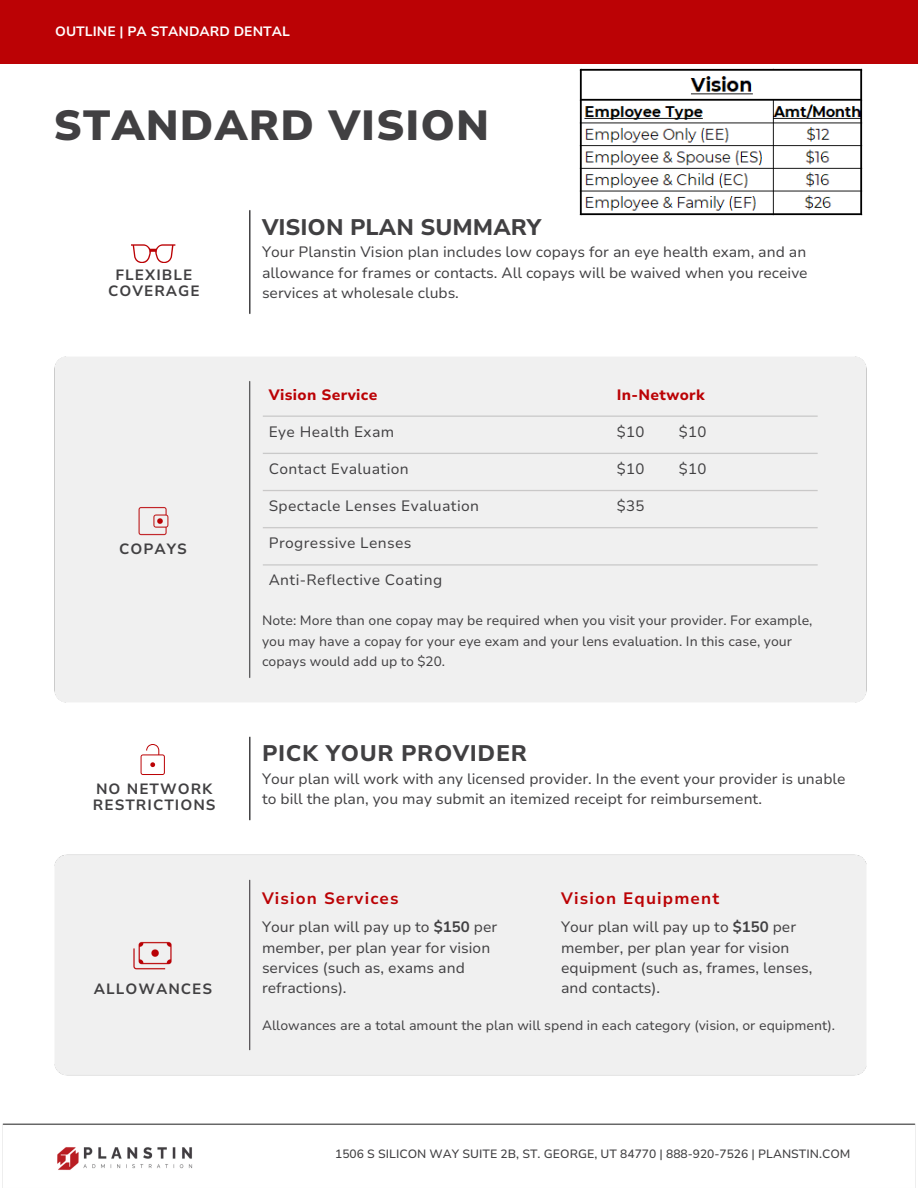
<style>
.page{position:relative;width:918px;height:1188px;background:#fff}
.page>*{position:absolute;margin:0;border:0;box-sizing:border-box;transform-origin:0 0}
.t1{font:900 42px "Nunito Sans 10 pt";letter-spacing:.025em;color:#414042}
.t2{font:800 22.5px "Nunito Sans 10 pt";color:#414042}
.t3{font:800 22.5px "Nunito Sans 10 pt";letter-spacing:.025em;color:#414042}
.t4{font:700 16.5px "Nunito Sans 10 pt";letter-spacing:.07em;color:#bb0205}
.t5{font:15px/20.2px "Nunito Sans 10 pt";color:#414042}
.t6{font:15px "Nunito Sans 10 pt";letter-spacing:.025em;color:#414042}
.t7{font:800 15px "Nunito Sans 10 pt";letter-spacing:.025em;color:#bb0205}
.t8{font:700 14.85px/15.8px "Nunito Sans 10 pt";letter-spacing:.07em;color:#414042}
.t9{font:13.5px/20.2px "Nunito Sans 10 pt";color:#414042}
.t10{font:700 13.5px "Nunito Sans 10 pt";color:#fff}
.t11{font:500 12px "Nunito Sans 10 pt";color:#414042}
.s1{font-weight:700}
</style>
<div class="page">
<svg style="left:141px;top:744px;width:24px;height:31px"></svg>
<svg style="left:131px;top:244px;width:44px;height:19px"></svg>
<div style="left:0;top:0;width:918px;height:63px;background:#bb0205"></div>
<img style="left:2px;top:1123px;width:914px;height:65px">
<img style="left:250px;top:736px;width:1px;height:85px">
<img style="left:250px;top:210px;width:1px;height:104px">
<div style="left:54px;top:854px;width:813px;height:222px;background:#f0f0f0"></div>
<div style="left:54px;top:356px;width:813px;height:347px;background:#f0f0f0"></div>
<img style="left:580px;top:68px;width:282px;height:147px">
<p class="t10" style="left:55px;top:22px;width:236px">OUTLINE | PA STANDARD DENTAL</p>
<h3 class="t1" style="left:54px;top:98px;width:437px">STANDARD VISION</h3>
<h5 class="t8" style="left:108px;top:267px;width:93px;text-align:center">FLEXIBLE<br>COVERAGE</h5>
<h3 class="t8" style="left:119px;top:541px;width:69px">COPAYS</h3>
<h3 class="t8" style="left:93px;top:782px;width:124px">NO NETWORK<br>RESTRICTIONS</h3>
<p class="t8" style="left:94px;top:982px;width:120px">ALLOWANCES</p>
<p class="t2" style="left:262px;top:212px;width:281px">VISION PLAN SUMMARY</p>
<p class="t5" style="left:262px;top:242px;width:547px;text-align:justify">Your Planstin Vision plan includes low copays for an eye health exam, and an allowance for frames or contacts. All copays will be waived when you receive services at wholesale clubs.</p>
<h6 class="t7" style="left:269px;top:385px;width:110px">Vision Service</h6>
<h6 class="t6" style="left:269px;top:422px;width:127px">Eye Health Exam</h6>
<h6 class="t6" style="left:269px;top:459px;width:142px">Contact Evaluation</h6>
<h6 class="t6" style="left:269px;top:496px;width:212px">Spectacle Lenses Evaluation</h6>
<h6 class="t6" style="left:269px;top:533px;width:144px">Progressive Lenses</h6>
<h6 class="t6" style="left:269px;top:570px;width:175px">Anti-Reflective Coating</h6>
<h1 class="t7" style="left:617px;top:385px;width:90px">In-Network</h1>
<h1 class="t5" style="left:617px;top:422px;width:29px">$10</h1>
<h1 class="t5" style="left:679px;top:422px;width:29px">$10</h1>
<h1 class="t5" style="left:617px;top:459px;width:29px">$10</h1>
<h1 class="t5" style="left:679px;top:459px;width:29px">$10</h1>
<h1 class="t5" style="left:617px;top:496px;width:29px">$35</h1>
<h2 class="t9" style="left:262px;top:611px;width:552px">Note: More than one copay may be required when you visit your provider. For example, you may have a copay for your eye exam and your lens evaluation. In this case, your copays would add up to $20.</h2>
<h5 class="t3" style="left:262px;top:738px;width:266px">PICK YOUR PROVIDER</h5>
<h5 class="t5" style="left:262px;top:769px;width:585px">Your plan will work with any licensed provider. In the event your provider is unable to bill the plan, you may submit an itemized receipt for reimbursement.</h5>
<h3 class="t4" style="left:262px;top:888px;width:138px">Vision Services</h3>
<h4 class="t4" style="left:561px;top:888px;width:160px">Vision Equipment</h4>
<p class="t5" style="left:262px;top:917px;width:237px">Your plan will pay up to <span class="s1">$150</span> per member, per plan year for vision services (such as, exams and refractions).</p>
<h2 class="t5" style="left:561px;top:917px;width:253px">Your plan will pay up to <span class="s1">$150</span> per member, per plan year for vision equipment (such as, frames, lenses, and contacts).</h2>
<h5 class="t9" style="left:262px;top:1015px;width:575px">Allowances are a total amount the plan will spend in each category (vision, or equipment).</h5>
<p class="t11" style="left:335px;top:1146px;width:517px">1506 S SILICON WAY SUITE 2B, ST. GEORGE, UT 84770 | 888-920-7526 | PLANSTIN.COM</p>
</div>
